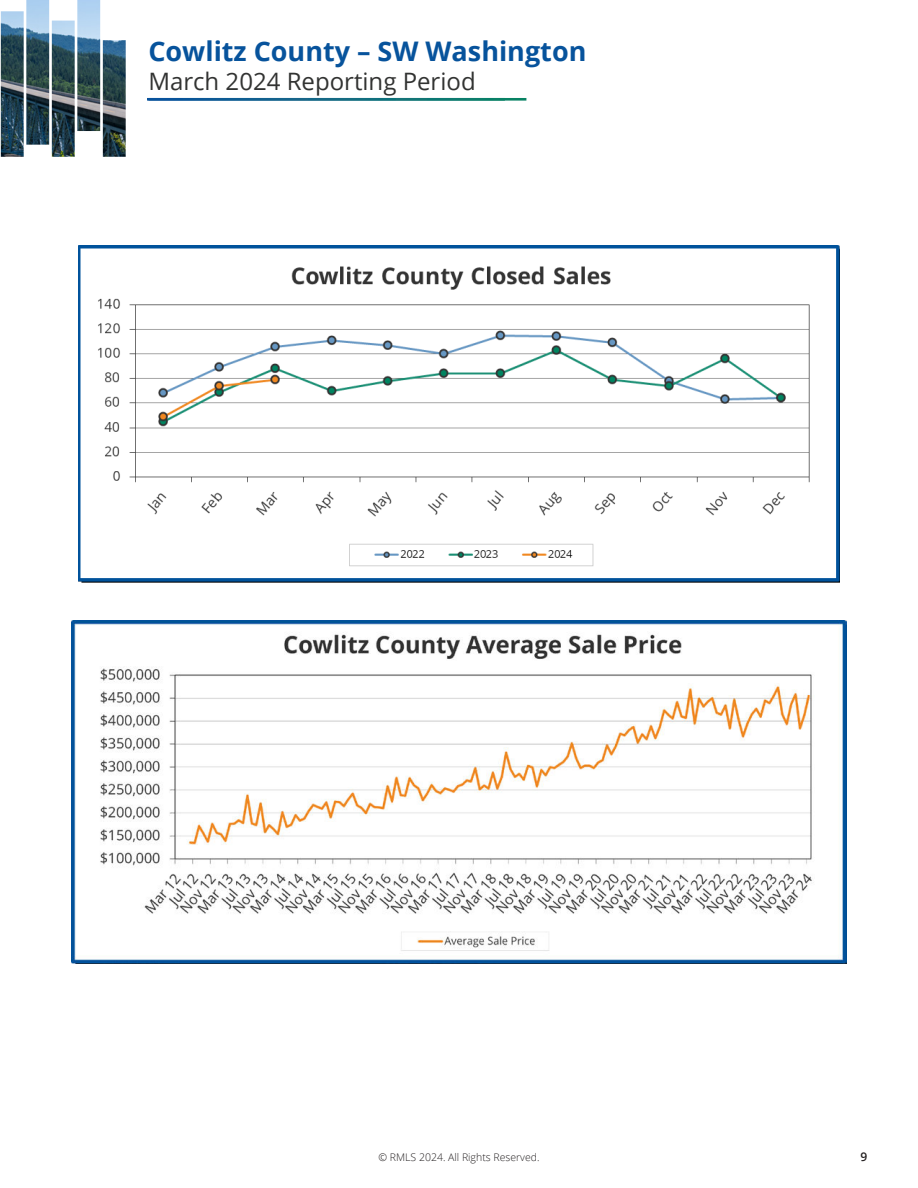
<style>
.page{position:relative;width:918px;height:1188px;background:#fff}
.page>*{position:absolute;margin:0;border:0;box-sizing:border-box;transform-origin:0 0}
.t1{font:700 27px "Open Sans";color:#07539c}
.t2{font:24px "Open Sans";color:#323332}
.t3{font:600 12px "Open Sans";color:#231f20}
.t4{font:300 10.5px "Open Sans";color:#231f20}
</style>
<div class="page">
<img style="left:79px;top:246px;width:760px;height:337px">
<img style="left:72px;top:620px;width:774px;height:343px">
<img style="left:1px;top:0;width:125px;height:157px">
<h1 class="t1" style="left:148px;top:41px;width:440px">Cowlitz County – SW Washington</h1>
<h2 class="t2" style="left:148px;top:72px;width:329px">March 2024 Reporting Period</h2>
<p class="t4" style="left:378px;top:1154px;width:163px">© RMLS 2024. All Rights Reserved.</p>
<p class="t3" style="left:860px;top:1152px;width:8px">9</p>
</div>
